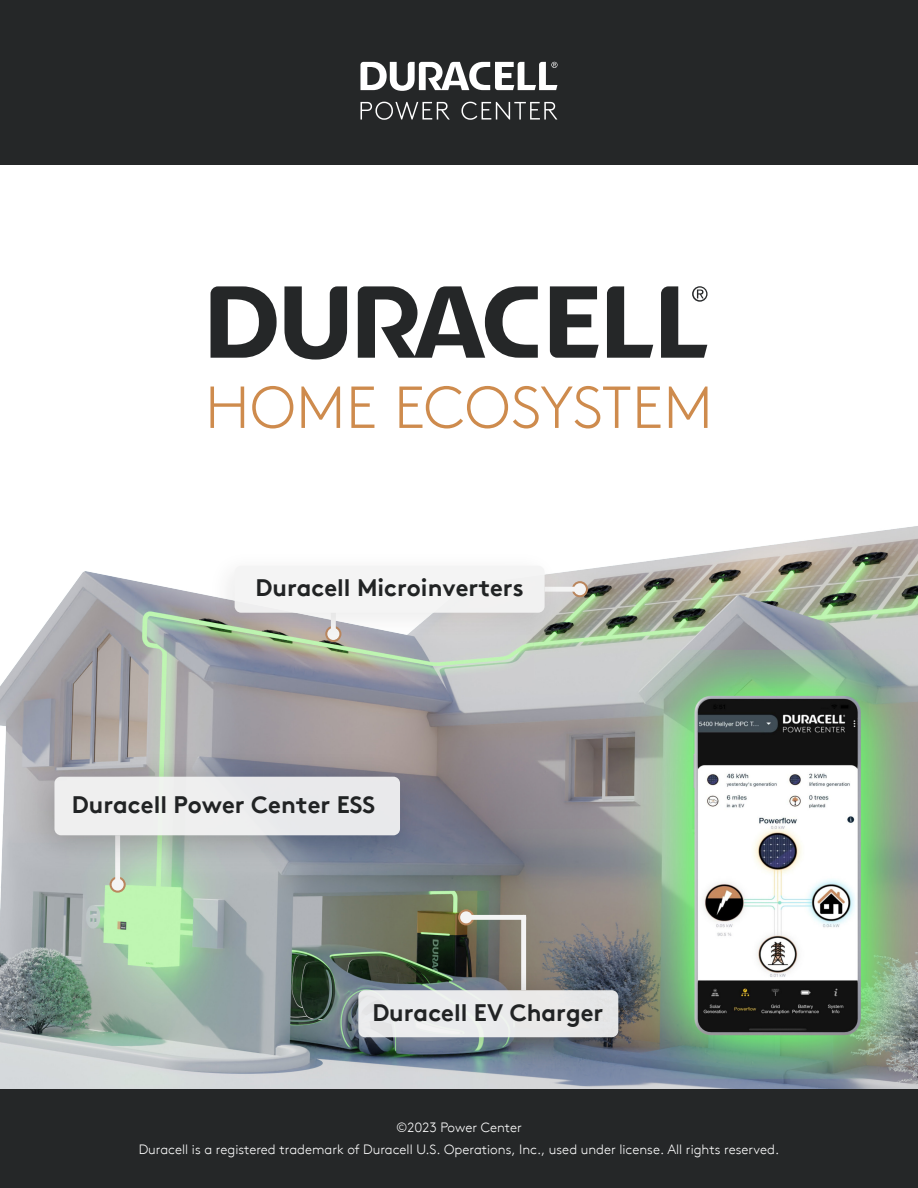
<style>
.page{position:relative;width:918px;height:1188px;background:#fff}
.page>*{position:absolute;margin:0;border:0;box-sizing:border-box;transform-origin:0 0}
.t1{font:300 59.1px "Brown";letter-spacing:.01em;color:#ce8b4d}
.t2{font:700 23.85px "Brown";color:#212324}
.t3{font:300 13.5px/22.5px "Brown";color:#fff;text-align:center}
</style>
<div class="page">
<div style="left:0;top:1089px;width:918px;height:99px;background:#252728"></div>
<div style="left:0;top:0;width:918px;height:164px;background:#252728"></div>
<svg style="left:360px;top:62px;width:198px;height:29px"></svg>
<svg style="left:361px;top:102px;width:89px;height:18px"></svg>
<svg style="left:462px;top:102px;width:95px;height:18px"></svg>
<svg style="left:607px;top:286px;width:46px;height:72px"></svg>
<svg style="left:284px;top:286px;width:63px;height:74px"></svg>
<svg style="left:550px;top:286px;width:49px;height:72px"></svg>
<svg style="left:211px;top:286px;width:66px;height:72px"></svg>
<svg style="left:661px;top:286px;width:47px;height:72px"></svg>
<svg style="left:358px;top:286px;width:180px;height:72px"></svg>
<img style="left:0;top:526px;width:918px;height:563px">
<svg style="left:572px;top:581px;width:16px;height:16px"></svg>
<div style="left:574px;top:583px;width:12px;height:12px;background:#f4f4f4;border-radius:50%"></div>
<svg style="left:568px;top:587px;width:7px;height:5px"></svg>
<img style="left:200px;top:542px;width:368px;height:106px">
<div style="left:235px;top:566px;width:310px;height:47px;background:#f4f4f4;border-radius:7px"></div>
<svg style="left:458px;top:909px;width:16px;height:16px"></svg>
<div style="left:460px;top:911px;width:12px;height:12px;background:#f4f4f4;border-radius:50%"></div>
<svg style="left:464px;top:915px;width:62px;height:40px"></svg>
<img style="left:312px;top:955px;width:342px;height:128px">
<div style="left:358px;top:990px;width:260px;height:47px;background:#eaeaec;border-radius:7px"></div>
<svg style="left:110px;top:877px;width:16px;height:16px"></svg>
<div style="left:112px;top:879px;width:12px;height:12px;background:#f4f4f4;border-radius:50%"></div>
<img style="left:8px;top:741px;width:427px;height:140px">
<div style="left:54px;top:777px;width:346px;height:58px;background:#f4f4f4;border-radius:7px"></div>
<h1 class="t1" style="left:205px;top:364px;width:509px">HOME ECOSYSTEM</h1>
<h2 class="t2" style="left:256px;top:569px;width:270px">Duracell Microinverters</h2>
<h2 class="t2" style="left:72px;top:786px;width:305px">Duracell Power Center ESS</h2>
<h2 class="t2" style="left:372px;top:993px;width:233px">Duracell EV Charger</h2>
<p class="t3" style="left:139px;top:1115px;width:642px">©2023 Power Center<br>Duracell is a registered trademark of Duracell U.S. Operations, Inc., used under license. All rights reserved.</p>
</div>
